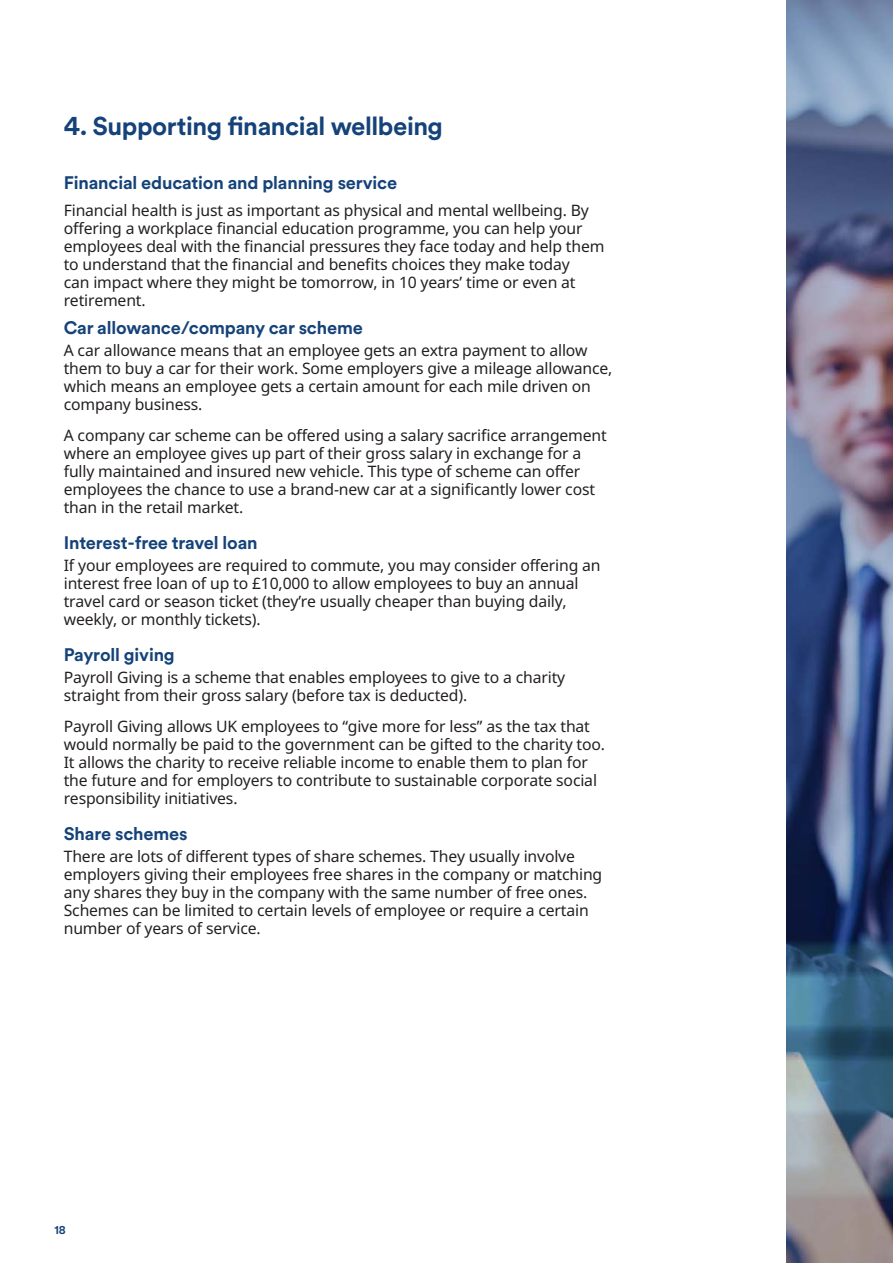
<style>
.page{position:relative;width:893px;height:1263px;background:#fff}
.page>*{position:absolute;margin:0;border:0;box-sizing:border-box;transform-origin:0 0}
._17_19_Benchmark_title__all_caps{font:700 25.5px "Schroders Circular";letter-spacing:-.02em;color:#154379}
._9_5___10_5_Sub_head_Prussion_Blus_Schro_{font:700 18px "Schroders Circular";letter-spacing:-.01em;color:#154379}
._8_5_10_Body_Text_Black{font:15.75px/18px "Noto Sans";letter-spacing:-.01em;color:#231f20}
._9_5___10_5_Sub_head_Prussion_Blus_Schro_-2{font:15.75px/18px "Noto Sans";letter-spacing:-.01em;color:#231f20}
._7_5_10_Folio_Text_Prussian_blue{font:700 11.25px "Schroders Circular";color:#154379}
</style>
<div class="page">
<img style="left:787px;top:0;width:106px;height:1263px">
<p class="_17_19_Benchmark_title__all_caps" style="left:64px;top:109px;width:381px">4. Supporting financial wellbeing</p>
<p class="_9_5___10_5_Sub_head_Prussion_Blus_Schro_" style="left:64px;top:170px;width:335px">Financial education and planning service</p>
<p class="_9_5___10_5_Sub_head_Prussion_Blus_Schro_-2" style="left:64px;top:201px;width:542px">Financial health is just as important as physical and mental wellbeing. By offering a workplace financial education programme, you can help your employees deal with the financial pressures they face today and help them to understand that the financial and benefits choices they make today<br>can impact where they might be tomorrow, in 10 years’ time or even at retirement.</p>
<p class="_9_5___10_5_Sub_head_Prussion_Blus_Schro_" style="left:64px;top:315px;width:301px">Car allowance/company car scheme</p>
<p class="_8_5_10_Body_Text_Black" style="left:64px;top:341px;width:550px">A car allowance means that an employee gets an extra payment to allow them to buy a car for their work. Some employers give a mileage allowance, which means an employee gets a certain amount for each mile driven on company business.</p>
<p class="_8_5_10_Body_Text_Black" style="left:64px;top:426px;width:544px">A company car scheme can be offered using a salary sacrifice arrangement where an employee gives up part of their gross salary in exchange for a fully maintained and insured new vehicle. This type of scheme can offer employees the chance to use a brand-new car at a significantly lower cost than in the retail market.</p>
<p class="_9_5___10_5_Sub_head_Prussion_Blus_Schro_" style="left:64px;top:530px;width:195px">Interest-free travel loan</p>
<p class="_8_5_10_Body_Text_Black" style="left:64px;top:556px;width:538px">If your employees are required to commute, you may consider offering an interest free loan of up to £10,000 to allow employees to buy an annual travel card or season ticket (they’re usually cheaper than buying daily, weekly, or monthly tickets).</p>
<p class="_9_5___10_5_Sub_head_Prussion_Blus_Schro_" style="left:64px;top:642px;width:113px">Payroll giving</p>
<p class="_8_5_10_Body_Text_Black" style="left:64px;top:668px;width:503px">Payroll Giving is a scheme that enables employees to give to a charity straight from their gross salary (before tax is deducted).</p>
<p class="_8_5_10_Body_Text_Black" style="left:64px;top:717px;width:543px">Payroll Giving allows UK employees to “give more for less” as the tax that would normally be paid to the government can be gifted to the charity too.<br>It allows the charity to receive reliable income to enable them to plan for the future and for employers to contribute to sustainable corporate social responsibility initiatives.</p>
<p class="_9_5___10_5_Sub_head_Prussion_Blus_Schro_" style="left:64px;top:821px;width:125px">Share schemes</p>
<p class="_8_5_10_Body_Text_Black" style="left:64px;top:847px;width:540px">There are lots of different types of share schemes. They usually involve employers giving their employees free shares in the company or matching any shares they buy in the company with the same number of free ones.<br>Schemes can be limited to certain levels of employee or require a certain number of years of service.</p>
<p class="_7_5_10_Folio_Text_Prussian_blue" style="left:55px;top:1222px;width:13px">18</p>
</div>
